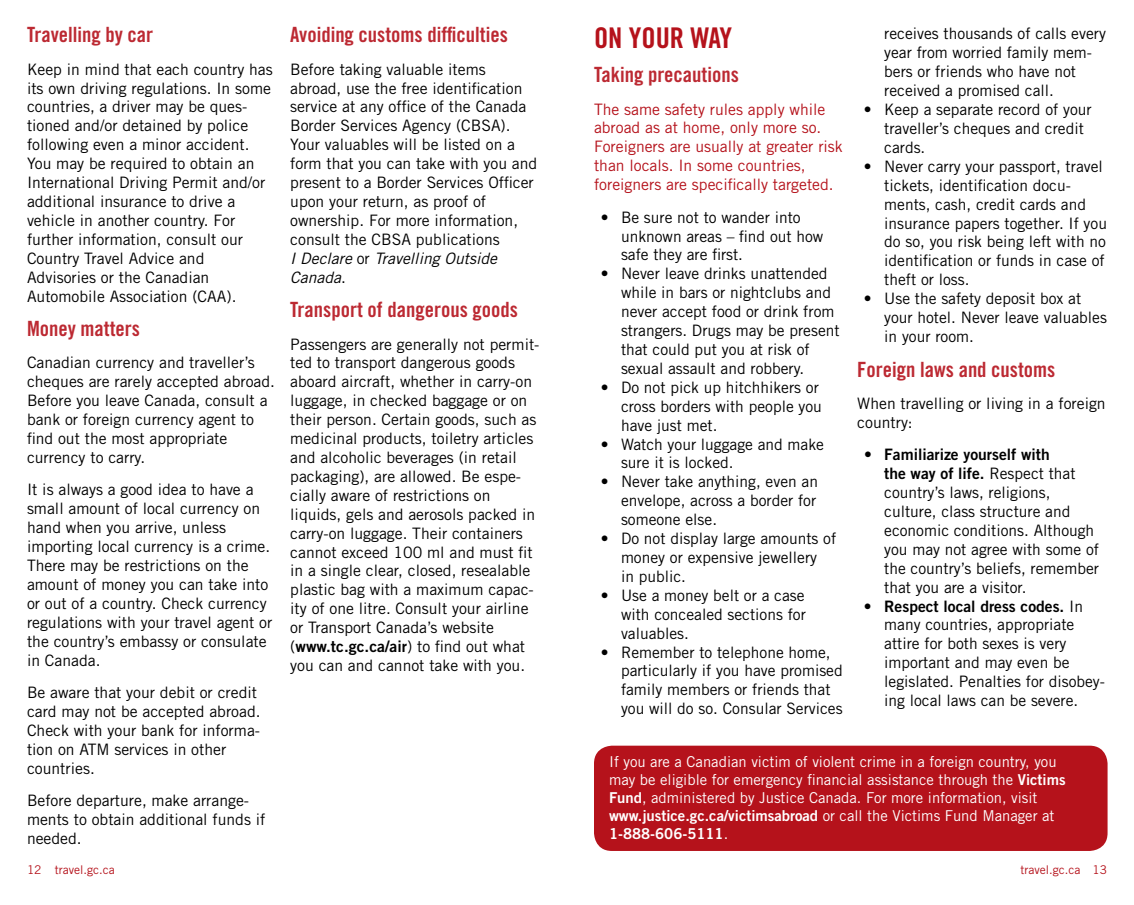
<style>
.page{position:relative;width:1134px;height:905px;background:#fff}
.page>*{position:absolute;margin:0;border:0;box-sizing:border-box;transform-origin:0 0}
.t1{font:28.5px "Trade Gothic LT Std Bd Cn 20";color:#b5121b}
.t2{font:21px "Trade Gothic LT Std Bd Cn 20";color:#bc2932}
.t3{font:15.75px/18.9px "Trade Gothic LT Std";color:#000}
.t4{font:15.75px/18.9px "Trade Gothic LT Std";color:#b5121b}
.t5{font:15.75px/18.9px "Trade Gothic LT Std Bd 2";color:#000}
.t6{font:15px/18px "Trade Gothic LT Std";color:#fff}
.t7{font:15px/18px "Trade Gothic LT Std Bd 2";color:#fff}
.t8{font:12px "Trade Gothic LT Std";color:#b5121b}
.s1{font-style:italic}
.s2{font-family:"Trade Gothic LT Std"}
.s3{font-family:"Trade Gothic LT Std Bd 2"}
</style>
<div class="page">
<div style="left:594px;top:745px;width:514px;height:105px;background:#b5121b;border-radius:18px"></div>
<h2 class="t2" style="left:27px;top:22px;width:128px">Travelling by car</h2>
<p class="t3" style="left:27px;top:59px;width:247px">Keep in mind that each country has its own driving regulations. In some countries, a driver may be ques&shy;tioned and/or detained by police following even a minor accident.<br>You may be required to obtain an<br>International Driving Permit and/or additional insurance to drive a vehicle in another country. For further information, consult our<br>Country Travel Advice and<br>Advisories or the Canadian<br>Automobile Association (CAA).</p>
<h2 class="t2" style="left:27px;top:316px;width:115px">Money matters</h2>
<p class="t3" style="left:27px;top:353px;width:250px">Canadian currency and traveller’s cheques are rarely accepted abroad.<br>Before you leave Canada, consult a bank or foreign currency agent to find out the most appropriate currency to carry.</p>
<p class="t3" style="left:27px;top:480px;width:247px">It is always a good idea to have a small amount of local currency on hand when you arrive, unless importing local currency is a crime.<br>There may be restrictions on the amount of money you can take into or out of a country. Check currency regulations with your travel agent or the country’s embassy or consulate in Canada.</p>
<p class="t3" style="left:27px;top:682px;width:235px">Be aware that your debit or credit card may not be accepted abroad.<br>Check with your bank for informa&shy;tion on ATM services in other countries.</p>
<p class="t3" style="left:27px;top:790px;width:240px">Before departure, make arrange&shy;ments to obtain additional funds if needed.</p>
<h2 class="t2" style="left:290px;top:22px;width:219px">Avoiding customs difficulties</h2>
<p class="t3" style="left:290px;top:59px;width:249px">Before taking valuable items abroad, use the free identification service at any office of the Canada<br>Border Services Agency (CBSA).<br>Your valuables will be listed on a form that you can take with you and present to a Border Services Officer upon your return, as proof of ownership. For more information, consult the CBSA publications<br><span class="s1">I Declare</span> or <span class="s1">Travelling Outside<br>Canada</span>.</p>
<h2 class="t2" style="left:290px;top:297px;width:229px">Transport of dangerous goods</h2>
<p class="t3" style="left:290px;top:334px;width:251px">Passengers are generally not permit&shy;ted to transport dangerous goods aboard aircraft, whether in carry-on luggage, in checked baggage or on their person. Certain goods, such as medicinal products, toiletry articles and alcoholic beverages (in retail packaging), are allowed. Be espe&shy;cially aware of restrictions on liquids, gels and aerosols packed in carry-on luggage. Their containers cannot exceed 100 ml and must fit in a single clear, closed, resealable plastic bag with a maximum capac&shy;ity of one litre. Consult your airline or Transport Canada’s website</p>
<p class="t5" style="left:290px;top:636px;width:236px"><span class="s2">(</span>www.tc.gc.ca/air<span class="s2">) to find out what</span></p>
<p class="t3" style="left:290px;top:655px;width:236px">you can and cannot take with you.</p>
<h1 class="t1" style="left:594px;top:20px;width:140px">ON YOUR WAY</h1>
<h2 class="t2" style="left:594px;top:62px;width:146px">Taking precautions</h2>
<p class="t4" style="left:594px;top:99px;width:250px">The same safety rules apply while abroad as at home, only more so.<br>Foreigners are usually at greater risk than locals. In some countries, foreigners are specifically targeted.</p>
<p class="t3" style="left:621px;top:207px;width:204px;text-indent:-20px">• Be sure not to wander into unknown areas – find out how safe they are first.</p>
<p class="t3" style="left:621px;top:264px;width:220px;text-indent:-20px">• Never leave drinks unattended while in bars or nightclubs and never accept food or drink from strangers. Drugs may be present that could put you at risk of sexual assault and robbery.</p>
<p class="t3" style="left:621px;top:377px;width:202px;text-indent:-20px">• Do not pick up hitchhikers or cross borders with people you have just met.</p>
<p class="t3" style="left:621px;top:434px;width:204px;text-indent:-20px">• Watch your luggage and make sure it is locked.</p>
<p class="t3" style="left:621px;top:472px;width:199px;text-align:justify;text-indent:-20px">• Never take anything, even an envelope, across a border for someone else.</p>
<p class="t3" style="left:621px;top:529px;width:217px;text-indent:-20px">• Do not display large amounts of money or expensive jewellery<br>in public.</p>
<p class="t3" style="left:621px;top:585px;width:186px;text-align:justify;text-indent:-20px">• Use a money belt or a case with concealed sections for valuables.</p>
<p class="t3" style="left:621px;top:642px;width:223px;text-indent:-20px">• Remember to telephone home, particularly if you have promised family members or friends that you will do so. Consular Services</p>
<p class="t3" style="left:884px;top:24px;width:223px">receives thousands of calls every year from worried family mem&shy;bers or friends who have not received a promised call.</p>
<p class="t3" style="left:884px;top:100px;width:209px;text-indent:-20px">• Keep a separate record of your traveller’s cheques and credit cards.</p>
<p class="t3" style="left:884px;top:157px;width:224px;text-indent:-20px">• Never carry your passport, travel tickets, identification docu&shy;ments, cash, credit cards and insurance papers together. If you do so, you risk being left with no identification or funds in case of theft or loss.</p>
<p class="t3" style="left:884px;top:289px;width:224px;text-indent:-20px">• Use the safety deposit box at your hotel. Never leave valuables in your room.</p>
<h2 class="t2" style="left:857px;top:356px;width:200px">Foreign laws and customs</h2>
<p class="t3" style="left:857px;top:394px;width:250px">When travelling or living in a foreign country:</p>
<p class="t5" style="left:884px;top:445px;width:193px;text-indent:-20px"><span class="s2">•</span> Familiarize yourself with<br>the way of life. <span class="s2">Respect that</span></p>
<p class="t3" style="left:884px;top:483px;width:216px">country’s laws, religions, culture, class structure and economic conditions. Although you may not agree with some of the country’s beliefs, remember that you are a visitor.</p>
<p class="t5" style="left:864px;top:596px;width:221px"><span class="s2">•</span> Respect local dress codes. <span class="s2">In</span></p>
<p class="t3" style="left:884px;top:615px;width:222px">many countries, appropriate attire for both sexes is very important and may even be legislated. Penalties for disobey&shy;ing local laws can be severe.</p>
<p class="t6" style="left:609px;top:752px;width:458px">If you are a Canadian victim of violent crime in a foreign country, you may be eligible for emergency financial assistance through the <span class="s3">Victims<br>Fund</span>, administered by Justice Canada. For more information, visit</p>
<p class="t7" style="left:609px;top:806px;width:447px">www.justice.gc.ca/victimsabroad <span class="s2">or call the Victims Fund Manager at<br></span>1-888-606-5111<span class="s2">.</span></p>
<p class="t8" style="left:27px;top:862px;width:89px">12 travel.gc.ca</p>
<p class="t8" style="left:1021px;top:862px;width:88px">travel.gc.ca 13</p>
</div>
